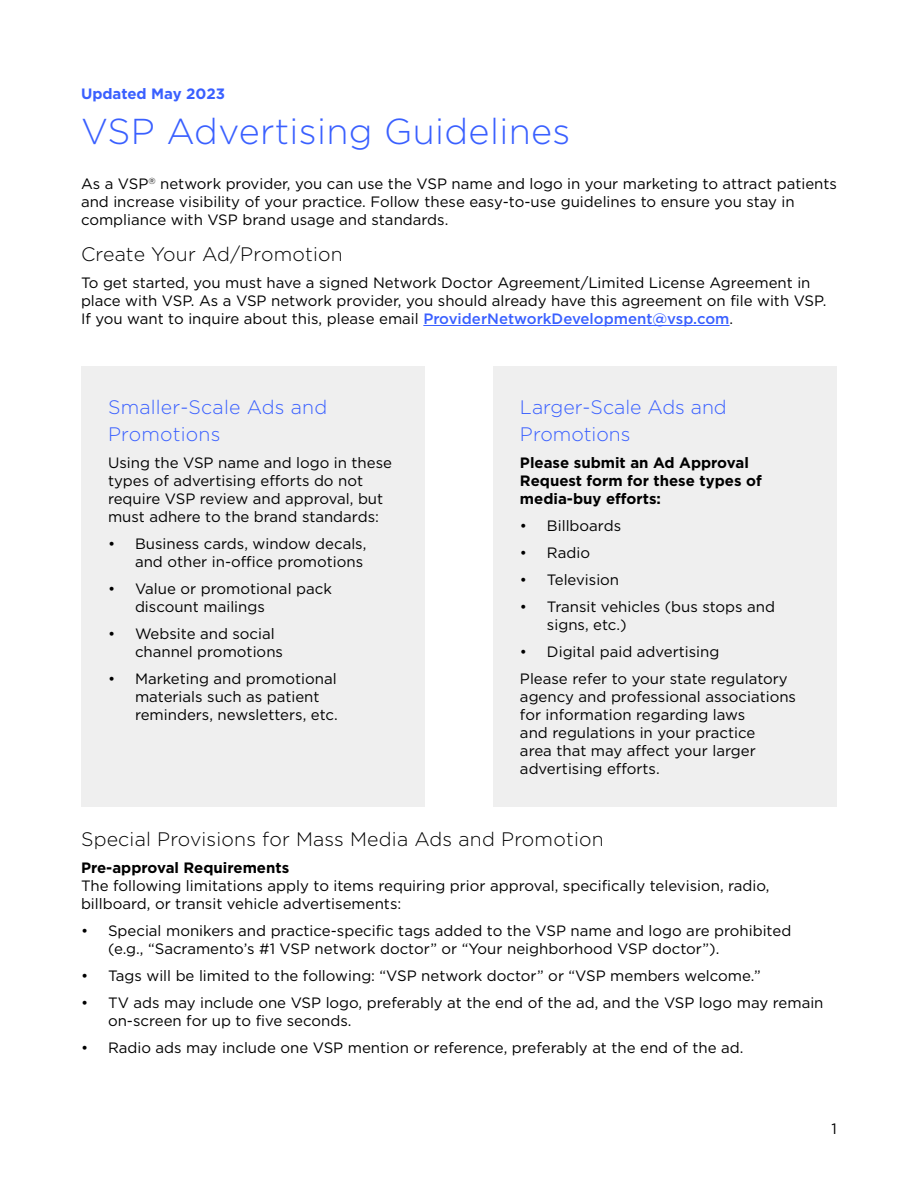
<style>
.page{position:relative;width:918px;height:1188px;background:#fff}
.page>*{position:absolute;margin:0;border:0;box-sizing:border-box;transform-origin:0 0}
.VSP_CORE_Heading_1{font:300 36px "Gotham";letter-spacing:.01em;color:#3a60ff}
.VSP_CORE_Heading_3{font:300 19.5px "Gotham";letter-spacing:.01em;color:#000}
.VSP_CORE_Heading_3-2{font:300 19.5px/27px "Gotham";color:#3a60ff}
.t1{font:15px/18px "Gotham";color:#000}
.t2{font:700 15px/18px "Gotham";color:#000}
.t3{font:700 15px "Gotham";color:#3a60ff}
.s1{font-weight:500;color:#3a60ff}
</style>
<div class="page">
<hr style="left:423px;top:325px;width:307px;height:1px;background:#3a60ff">
<div style="left:81px;top:366px;width:344px;height:441px;background:#efefef"></div>
<div style="left:493px;top:366px;width:344px;height:441px;background:#efefef"></div>
<p class="t3" style="left:81px;top:84px;width:146px">Updated May 2023</p>
<p class="VSP_CORE_Heading_1" style="left:81px;top:109px;width:491px">VSP Advertising Guidelines</p>
<p class="t1" style="left:81px;top:174px;width:758px">As a VSP<sup>®</sup> network provider, you can use the VSP name and logo in your marketing to attract patients and increase visibility of your practice. Follow these easy-to-use guidelines to ensure you stay in compliance with VSP brand usage and standards.</p>
<p class="VSP_CORE_Heading_3" style="left:81px;top:242px;width:263px">Create Your Ad/Promotion</p>
<p class="t1" style="left:81px;top:273px;width:747px">To get started, you must have a signed Network Doctor Agreement/Limited License Agreement in place with VSP. As a VSP network provider, you should already have this agreement on file with VSP.<br>If you want to inquire about this, please email <span class="s1">ProviderNetworkDevelopment@vsp.com</span>.</p>
<p class="VSP_CORE_Heading_3-2" style="left:108px;top:393px;width:221px">Smaller-Scale Ads and<br>Promotions</p>
<p class="t1" style="left:108px;top:453px;width:286px">Using the VSP name and logo in these types of advertising efforts do not require VSP review and approval, but must adhere to the brand standards:</p>
<p class="t1" style="left:108px;top:534px;width:260px;text-align:right">• Business cards, window decals, and other in-office promotions</p>
<p class="t1" style="left:135px;top:579px;width:198px;text-indent:-27px">• Value or promotional pack discount mailings</p>
<p class="t1" style="left:135px;top:624px;width:150px;text-indent:-27px">• Website and social channel promotions</p>
<p class="t1" style="left:135px;top:669px;width:204px;text-indent:-27px">• Marketing and promotional materials such as patient reminders, newsletters, etc.</p>
<p class="VSP_CORE_Heading_3-2" style="left:520px;top:393px;width:208px">Larger-Scale Ads and<br>Promotions</p>
<p class="t2" style="left:520px;top:454px;width:243px">Please submit an Ad Approval<br>Request form for these types of media-buy efforts:</p>
<p class="t1" style="left:520px;top:516px;width:103px">• Billboards</p>
<p class="t1" style="left:520px;top:543px;width:72px">• Radio</p>
<p class="t1" style="left:520px;top:570px;width:101px">• Television</p>
<p class="t1" style="left:547px;top:597px;width:230px;text-indent:-27px">• Transit vehicles (bus stops and signs, etc.)</p>
<p class="t1" style="left:520px;top:642px;width:201px">• Digital paid advertising</p>
<p class="t1" style="left:520px;top:669px;width:278px">Please refer to your state regulatory agency and professional associations for information regarding laws<br>and regulations in your practice<br>area that may affect your larger advertising efforts.</p>
<p class="VSP_CORE_Heading_3" style="left:81px;top:827px;width:524px">Special Provisions for Mass Media Ads and Promotion</p>
<p class="t2" style="left:81px;top:859px;width:210px">Pre-approval Requirements</p>
<p class="t1" style="left:81px;top:876px;width:690px">The following limitations apply to items requiring prior approval, specifically television, radio, billboard, or transit vehicle advertisements:</p>
<p class="t1" style="left:108px;top:921px;width:685px;text-indent:-27px">• Special monikers and practice-specific tags added to the VSP name and logo are prohibited (e.g., “Sacramento’s #1 VSP network doctor” or “Your neighborhood VSP doctor”).</p>
<p class="t1" style="left:81px;top:966px;width:681px">• Tags will be limited to the following: “VSP network doctor” or “VSP members welcome.”</p>
<p class="t1" style="left:108px;top:993px;width:717px;text-indent:-27px">• TV ads may include one VSP logo, preferably at the end of the ad, and the VSP logo may remain on-screen for up to five seconds.</p>
<p class="t1" style="left:81px;top:1038px;width:664px">• Radio ads may include one VSP mention or reference, preferably at the end of the ad.</p>
<p class="t1" style="left:832px;top:1119px;width:7px">1</p>
</div>
